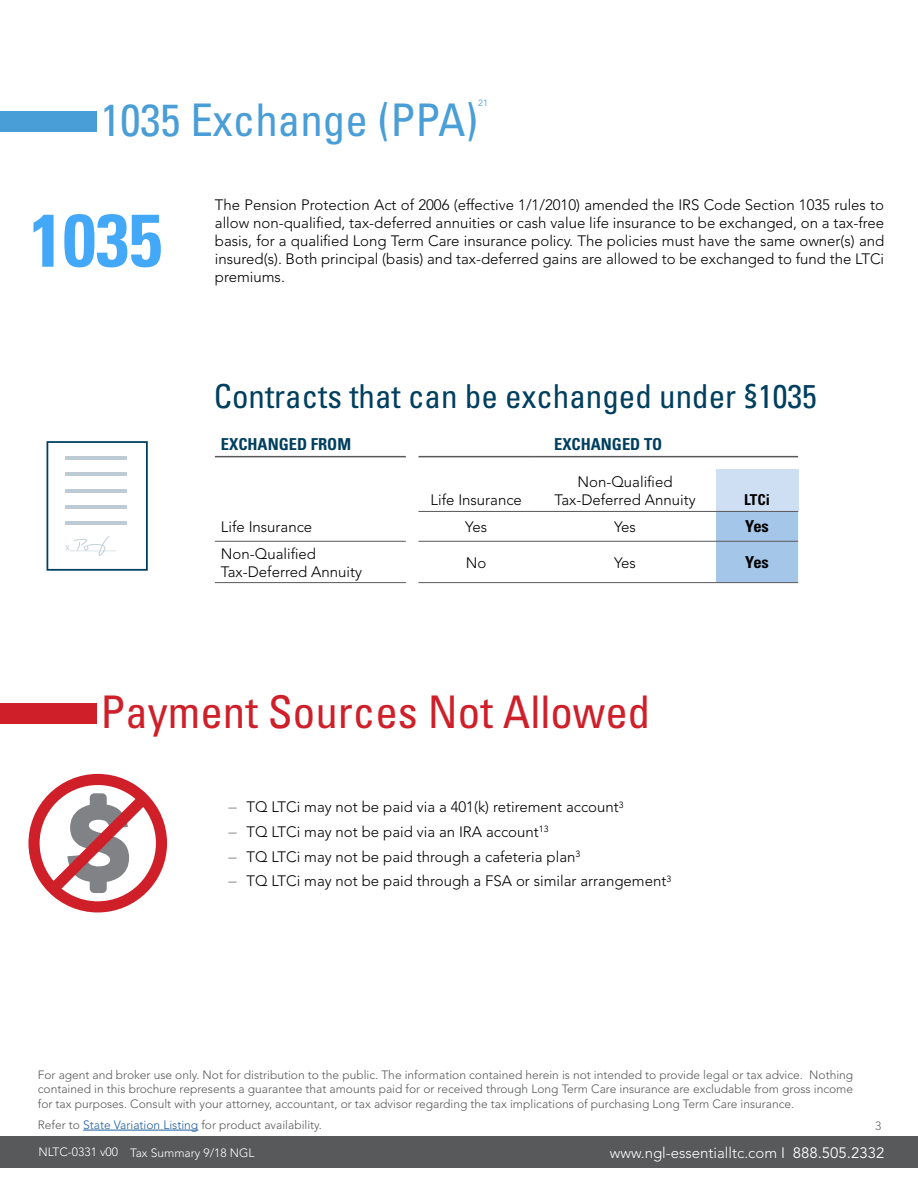
<style>
.page{position:relative;width:918px;height:1188px;background:#fff}
.page>*{position:absolute;margin:0;border:0;box-sizing:border-box;transform-origin:0 0}
.t1{font:condensed 45px "Univers LT Std";color:#cf202a}
.t2{font:condensed 45px "Univers LT Std";color:#499ed7}
.t3{font:condensed 33px "Univers LT Std";color:#003f5f}
.t4{font:700 condensed 16.5px "Univers LT Std";color:#003f5f}
.t5{font:700 condensed 16.5px "Univers LT Std";letter-spacing:-.03em;color:#000}
.t6{font:300 15px/18px "Avenir LT Std";color:#000;text-align:justify}
.t7{font:300 15px "Avenir LT Std";color:#fff}
.t8{font:700 condensed 15px "Univers LT Std";color:#000}
.t9{font:300 12px/14.4px "Avenir LT Std";color:#58595b;text-align:justify}
.t10{font:300 12px "Avenir LT Std";color:#fff}
.t11{font:300 12px "Avenir LT Std";color:#636466}
.t12{font:9.3px "Myriad Pro";color:#bdcbd4}
.t13{font:9px "Avenir LT Std";color:#499ed7}
.s1{font-size:16.5px;color:#808285}
.s2{color:#215e9e}
.s3{font-weight:400}
</style>
<div class="page">
<div style="left:0;top:1136px;width:918px;height:32px;background:#58595b"></div>
<hr style="left:83px;top:1130px;width:115px;height:1px;background:#215e9e">
<div style="left:0;top:704px;width:96px;height:20px;background:#cf202a"></div>
<svg style="left:28px;top:774px;width:139px;height:138px"></svg>
<svg style="left:47px;top:441px;width:101px;height:130px"></svg>
<div style="left:0;top:112px;width:96px;height:20px;background:#499ed7"></div>
<svg style="left:33px;top:215px;width:21px;height:52px"></svg>
<svg style="left:64px;top:214px;width:97px;height:53px"></svg>
<div style="left:716px;top:469px;width:82px;height:42px;background:#cfdff3"></div>
<div style="left:716px;top:512px;width:82px;height:70px;background:#a4c6e9"></div>
<hr style="left:215px;top:456px;width:191px;height:1px;background:#58595b">
<hr style="left:418px;top:456px;width:116px;height:1px;background:#58595b">
<hr style="left:534px;top:456px;width:182px;height:1px;background:#58595b">
<hr style="left:716px;top:456px;width:82px;height:1px;background:#58595b">
<hr style="left:418px;top:511px;width:116px;height:1px;background:#58595b">
<hr style="left:534px;top:511px;width:182px;height:1px;background:#58595b">
<hr style="left:215px;top:541px;width:191px;height:1px;background:#58595b">
<hr style="left:418px;top:541px;width:116px;height:1px;background:#58595b">
<hr style="left:534px;top:541px;width:182px;height:1px;background:#58595b">
<hr style="left:215px;top:582px;width:191px;height:1px;background:#58595b">
<hr style="left:418px;top:582px;width:116px;height:1px;background:#58595b">
<hr style="left:534px;top:582px;width:182px;height:1px;background:#58595b">
<hr style="left:716px;top:511px;width:82px;height:1px;background:#58595b">
<hr style="left:716px;top:541px;width:82px;height:1px;background:#58595b">
<hr style="left:716px;top:582px;width:82px;height:1px;background:#58595b">
<h1 class="t2" style="left:100px;top:92px;width:379px">1035 Exchange (PPA)</h1>
<p class="t13" style="left:478px;top:98px;width:12px">21</p>
<p class="t6" style="left:215px;top:196px;width:671px">The Pension Protection Act of 2006 (effective 1/1/2010) amended the IRS Code Section 1035 rules to allow non-qualified, tax-deferred annuities or cash value life insurance to be exchanged, on a tax-free basis, for a qualified Long Term Care insurance policy. The policies must have the same owner(s) and insured(s). Both principal (basis) and tax-deferred gains are allowed to be exchanged to fund the LTCi premiums.</p>
<h2 class="t3" style="left:214px;top:376px;width:605px">Contracts that can be exchanged under §1035</h2>
<p class="t12" style="left:65px;top:542px;width:53px">x__________</p>
<p class="t4" style="left:221px;top:434px;width:132px">EXCHANGED FROM</p>
<p class="t4" style="left:554px;top:434px;width:110px">EXCHANGED TO</p>
<p class="t6" style="left:431px;top:491px;width:93px">Life Insurance</p>
<p class="t6" style="left:554px;top:473px;width:143px;text-align:center">Non-Qualified<br>Tax-Deferred Annuity</p>
<p class="t8" style="left:744px;top:491px;width:27px">LTCi</p>
<p class="t6" style="left:221px;top:518px;width:93px">Life Insurance</p>
<p class="t6" style="left:465px;top:518px;width:23px">Yes</p>
<p class="t6" style="left:614px;top:518px;width:23px">Yes</p>
<p class="t5" style="left:745px;top:516px;width:25px">Yes</p>
<p class="t6" style="left:221px;top:544px;width:143px">Non-Qualified<br>Tax-Deferred Annuity</p>
<p class="t6" style="left:466px;top:553px;width:22px">No</p>
<p class="t6" style="left:614px;top:553px;width:23px">Yes</p>
<p class="t5" style="left:745px;top:552px;width:25px">Yes</p>
<h1 class="t1" style="left:100px;top:684px;width:551px">Payment Sources Not Allowed</h1>
<p class="t6" style="left:228px;top:798px;width:397px"><span class="s1">–</span> TQ LTCi may not be paid via a 401(k) retirement account<sup>3</sup></p>
<p class="t6" style="left:228px;top:823px;width:322px"><span class="s1">–</span> TQ LTCi may not be paid via an IRA account<sup>13</sup></p>
<p class="t6" style="left:228px;top:847px;width:354px"><span class="s1">–</span> TQ LTCi may not be paid through a cafeteria plan<sup>3</sup></p>
<p class="t6" style="left:228px;top:872px;width:444px"><span class="s1">–</span> TQ LTCi may not be paid through a FSA or similar arrangement<sup>3</sup></p>
<p class="t9" style="left:38px;top:1068px;width:817px">For agent and broker use only. Not for distribution to the public. The information contained herein is not intended to provide legal or tax advice. Nothing contained in this brochure represents a guarantee that amounts paid for or received through Long Term Care insurance are excludable from gross income for tax purposes. Consult with your attorney, accountant, or tax advisor regarding the tax implications of purchasing Long Term Care insurance.</p>
<p class="t9" style="left:38px;top:1118px;width:286px">Refer to <span class="s2">State Variation Listing</span> for product availability.</p>
<p class="t11" style="left:875px;top:1119px;width:8px">3</p>
<p class="t10" style="left:38px;top:1145px;width:81px">NLTC-0331 v00</p>
<p class="t7" style="left:610px;top:1144px;width:276px">www.ngl-essentialltc.com I <span class="s3">888.505.2332</span></p>
<p class="t10" style="left:130px;top:1145px;width:126px">Tax Summary 9/18 NGL</p>
</div>
